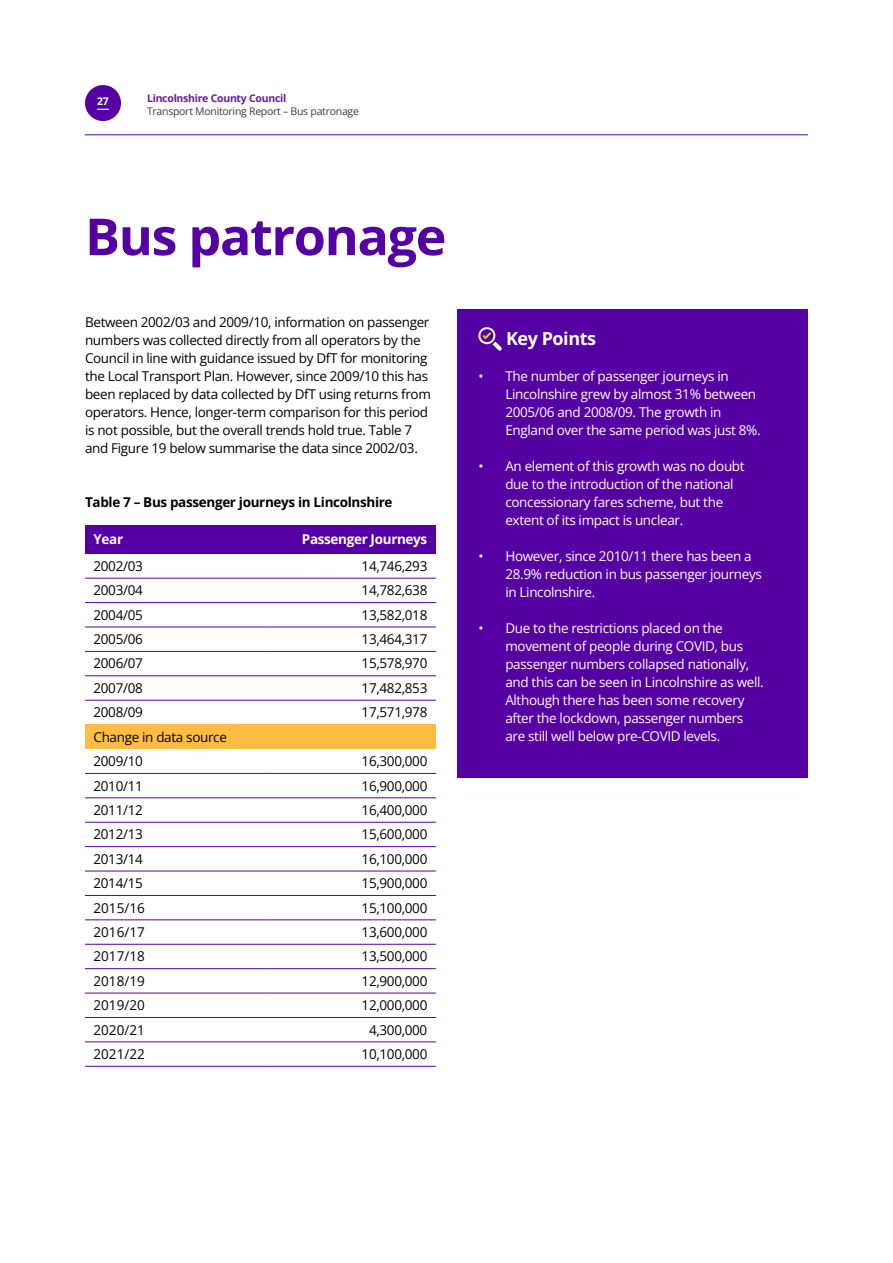
<style>
.page{position:relative;width:893px;height:1263px;background:#fff}
.page>*{position:absolute;margin:0;border:0;box-sizing:border-box;transform-origin:0 0}
.t1{font:700 51px "Open Sans";letter-spacing:-.025em;color:#5400a3}
.t2{font:700 18px "Open Sans";letter-spacing:-.025em;color:#fff}
.t3{font:13.5px/18px "Open Sans";letter-spacing:-.025em;color:#000}
.t4{font:13.5px/18px "Open Sans";letter-spacing:-.025em;color:#fff}
.t5{font:700 13.5px "Open Sans";letter-spacing:-.025em;color:#000}
.t6{font:700 13.5px "Open Sans";letter-spacing:-.025em;color:#fff}
.t7{font:13.5px "Open Sans Regular 2";letter-spacing:-.025em;color:#000}
.t8{font:10.5px "Open Sans";letter-spacing:-.025em;color:#3c3c3b}
.t9{font:700 10.5px "Open Sans";letter-spacing:-.025em;color:#651aac}
.t10{font:700 10.5px "Open Sans";color:#fff}
.s1{font-family:"Open Sans Regular 2"}
</style>
<div class="page">
<div style="left:85px;top:85px;width:36px;height:36px;background:#5400a3;border-radius:50%"></div>
<hr style="left:85px;top:134px;width:723px;height:1px;background:#5400a3">
<div style="left:457px;top:309px;width:351px;height:468px;background:#5400a3"></div>
<hr style="left:85px;top:1066px;width:186px;height:1px;background:#5400a3">
<hr style="left:271px;top:1066px;width:165px;height:1px;background:#5400a3">
<hr style="left:85px;top:1041px;width:186px;height:1px;background:#5400a3">
<hr style="left:271px;top:1041px;width:165px;height:1px;background:#5400a3">
<hr style="left:85px;top:1017px;width:186px;height:1px;background:#5400a3">
<hr style="left:271px;top:1017px;width:165px;height:1px;background:#5400a3">
<hr style="left:85px;top:993px;width:186px;height:1px;background:#5400a3">
<hr style="left:271px;top:993px;width:165px;height:1px;background:#5400a3">
<hr style="left:85px;top:968px;width:186px;height:1px;background:#5400a3">
<hr style="left:271px;top:968px;width:165px;height:1px;background:#5400a3">
<hr style="left:85px;top:944px;width:186px;height:1px;background:#5400a3">
<hr style="left:271px;top:944px;width:165px;height:1px;background:#5400a3">
<hr style="left:85px;top:919px;width:186px;height:1px;background:#5400a3">
<hr style="left:271px;top:919px;width:165px;height:1px;background:#5400a3">
<hr style="left:85px;top:895px;width:186px;height:1px;background:#5400a3">
<hr style="left:271px;top:895px;width:165px;height:1px;background:#5400a3">
<hr style="left:85px;top:871px;width:186px;height:1px;background:#5400a3">
<hr style="left:271px;top:871px;width:165px;height:1px;background:#5400a3">
<hr style="left:85px;top:846px;width:186px;height:1px;background:#5400a3">
<hr style="left:271px;top:846px;width:165px;height:1px;background:#5400a3">
<hr style="left:85px;top:822px;width:186px;height:1px;background:#5400a3">
<hr style="left:271px;top:822px;width:165px;height:1px;background:#5400a3">
<hr style="left:85px;top:797px;width:186px;height:1px;background:#5400a3">
<hr style="left:271px;top:797px;width:165px;height:1px;background:#5400a3">
<hr style="left:85px;top:773px;width:186px;height:1px;background:#5400a3">
<hr style="left:271px;top:773px;width:165px;height:1px;background:#5400a3">
<hr style="left:85px;top:700px;width:186px;height:1px;background:#5400a3">
<hr style="left:271px;top:700px;width:165px;height:1px;background:#5400a3">
<hr style="left:85px;top:675px;width:186px;height:1px;background:#5400a3">
<hr style="left:271px;top:675px;width:165px;height:1px;background:#5400a3">
<hr style="left:85px;top:651px;width:186px;height:1px;background:#5400a3">
<hr style="left:271px;top:651px;width:165px;height:1px;background:#5400a3">
<hr style="left:85px;top:627px;width:186px;height:1px;background:#5400a3">
<hr style="left:271px;top:627px;width:165px;height:1px;background:#5400a3">
<hr style="left:85px;top:602px;width:186px;height:1px;background:#5400a3">
<hr style="left:271px;top:602px;width:165px;height:1px;background:#5400a3">
<hr style="left:85px;top:578px;width:186px;height:1px;background:#5400a3">
<hr style="left:271px;top:578px;width:165px;height:1px;background:#5400a3">
<div style="left:85px;top:725px;width:351px;height:24px;background:#ffbc42"></div>
<svg style="left:97px;top:109px;width:12px;height:1px"></svg>
<div style="left:85px;top:525px;width:186px;height:28px;background:#5400a3"></div>
<div style="left:271px;top:525px;width:165px;height:28px;background:#5400a3"></div>
<svg style="left:478px;top:327px;width:24px;height:24px"></svg>
<p class="t10" style="left:97px;top:94px;width:13px">27</p>
<p class="t9" style="left:147px;top:91px;width:141px">Lincolnshire County Council</p>
<p class="t8" style="left:147px;top:104px;width:213px">Transport Monitoring Report – Bus patronage</p>
<h2 class="t1" style="left:85px;top:201px;width:363px">Bus patronage</h2>
<p class="t3" style="left:85px;top:313px;width:347px">Between 2002/03 and 2009/10, information on passenger numbers was collected directly from all operators by the Council in line with guidance issued by DfT for monitoring the Local Transport Plan. However, since 2009/10 this has been replaced by data collected by DfT using returns from operators. Hence, longer-term comparison for this period is not possible, but the overall trends hold true. Table 7 and Figure 19 below summarise the data since 2002/03.</p>
<p class="t5" style="left:85px;top:493px;width:309px">Table 7 – Bus passenger journeys in Lincolnshire</p>
<p class="t6" style="left:94px;top:530px;width:31px">Year</p>
<p class="t6" style="left:302px;top:530px;width:127px">Passenger Journeys</p>
<p class="t3" style="left:94px;top:556px;width:51px">2002/03</p>
<p class="t3" style="left:362px;top:556px;width:67px">14,746,293</p>
<p class="t3" style="left:94px;top:581px;width:51px">2003/04</p>
<p class="t3" style="left:362px;top:581px;width:67px">14,782,638</p>
<p class="t3" style="left:94px;top:605px;width:51px">2004/05</p>
<p class="t3" style="left:362px;top:605px;width:67px">13,582,018</p>
<p class="t3" style="left:94px;top:630px;width:51px">2005/06</p>
<p class="t3" style="left:362px;top:630px;width:67px">13,464,317</p>
<p class="t2" style="left:506px;top:326px;width:91px">Key Points</p>
<p class="t4" style="left:505px;top:367px;width:257px;text-indent:-27px"><span class="s1">•</span> The number of passenger journeys in Lincolnshire grew by almost 31% between 2005/06 and 2008/09. The growth in England over the same period was just 8%.</p>
<p class="t4" style="left:505px;top:457px;width:241px;text-indent:-27px"><span class="s1">•</span> An element of this growth was no doubt <span class="s1">due to the introduction of the national </span>concessionary fares scheme, but the extent of its impact is unclear.</p>
<p class="t4" style="left:505px;top:547px;width:258px;text-indent:-27px"><span class="s1">•</span> However, since 2010/11 there has been a<br>28.9% reduction in bus passenger journeys in Lincolnshire.</p>
<p class="t4" style="left:478px;top:619px;width:246px"><span class="s1">•</span> Due to the restrictions placed on the</p>
<p class="t4" style="left:505px;top:637px;width:239px">movement of people during COVID, bus</p>
<p class="t3" style="left:94px;top:654px;width:51px">2006/07</p>
<p class="t3" style="left:362px;top:654px;width:67px">15,578,970</p>
<p class="t4" style="left:505px;top:655px;width:245px">passenger numbers collapsed nationally,</p>
<p class="t3" style="left:94px;top:675px;width:51px;line-height:24.5px">2007/08<br>2008/09</p>
<p class="t3" style="left:362px;top:675px;width:67px;line-height:24.5px">17,482,853<br>17,571,978</p>
<p class="t4" style="left:505px;top:673px;width:260px">and this can be seen in Lincolnshire as well.<br>Although there has been some recovery after the lockdown, passenger numbers</p>
<p class="t7" style="left:94px;top:727px;width:135px">Change in data source</p>
<p class="t4" style="left:505px;top:727px;width:216px">are still well below pre-COVID levels.</p>
<p class="t3" style="left:94px;top:752px;width:51px">2009/10</p>
<p class="t3" style="left:362px;top:752px;width:67px">16,300,000</p>
<p class="t3" style="left:94px;top:776px;width:51px">2010/11</p>
<p class="t3" style="left:362px;top:776px;width:67px">16,900,000</p>
<p class="t3" style="left:94px;top:801px;width:51px">2011/12</p>
<p class="t3" style="left:362px;top:801px;width:67px">16,400,000</p>
<p class="t3" style="left:94px;top:825px;width:51px">2012/13</p>
<p class="t3" style="left:362px;top:825px;width:67px">15,600,000</p>
<p class="t3" style="left:94px;top:849px;width:51px">2013/14</p>
<p class="t3" style="left:362px;top:849px;width:67px">16,100,000</p>
<p class="t3" style="left:94px;top:874px;width:51px">2014/15</p>
<p class="t3" style="left:362px;top:874px;width:67px">15,900,000</p>
<p class="t3" style="left:94px;top:898px;width:53px">2015/16</p>
<p class="t3" style="left:362px;top:898px;width:67px">15,100,000</p>
<p class="t3" style="left:94px;top:923px;width:53px">2016/17</p>
<p class="t3" style="left:362px;top:923px;width:67px">13,600,000</p>
<p class="t3" style="left:94px;top:947px;width:53px">2017/18</p>
<p class="t3" style="left:362px;top:947px;width:67px">13,500,000</p>
<p class="t3" style="left:94px;top:971px;width:53px">2018/19</p>
<p class="t3" style="left:362px;top:971px;width:67px">12,900,000</p>
<p class="t3" style="left:94px;top:996px;width:53px">2019/20</p>
<p class="t3" style="left:362px;top:996px;width:67px">12,000,000</p>
<p class="t3" style="left:94px;top:1020px;width:53px">2020/21</p>
<p class="t3" style="left:369px;top:1020px;width:60px">4,300,000</p>
<p class="t3" style="left:94px;top:1045px;width:53px">2021/22</p>
<p class="t3" style="left:362px;top:1045px;width:67px">10,100,000</p>
</div>
